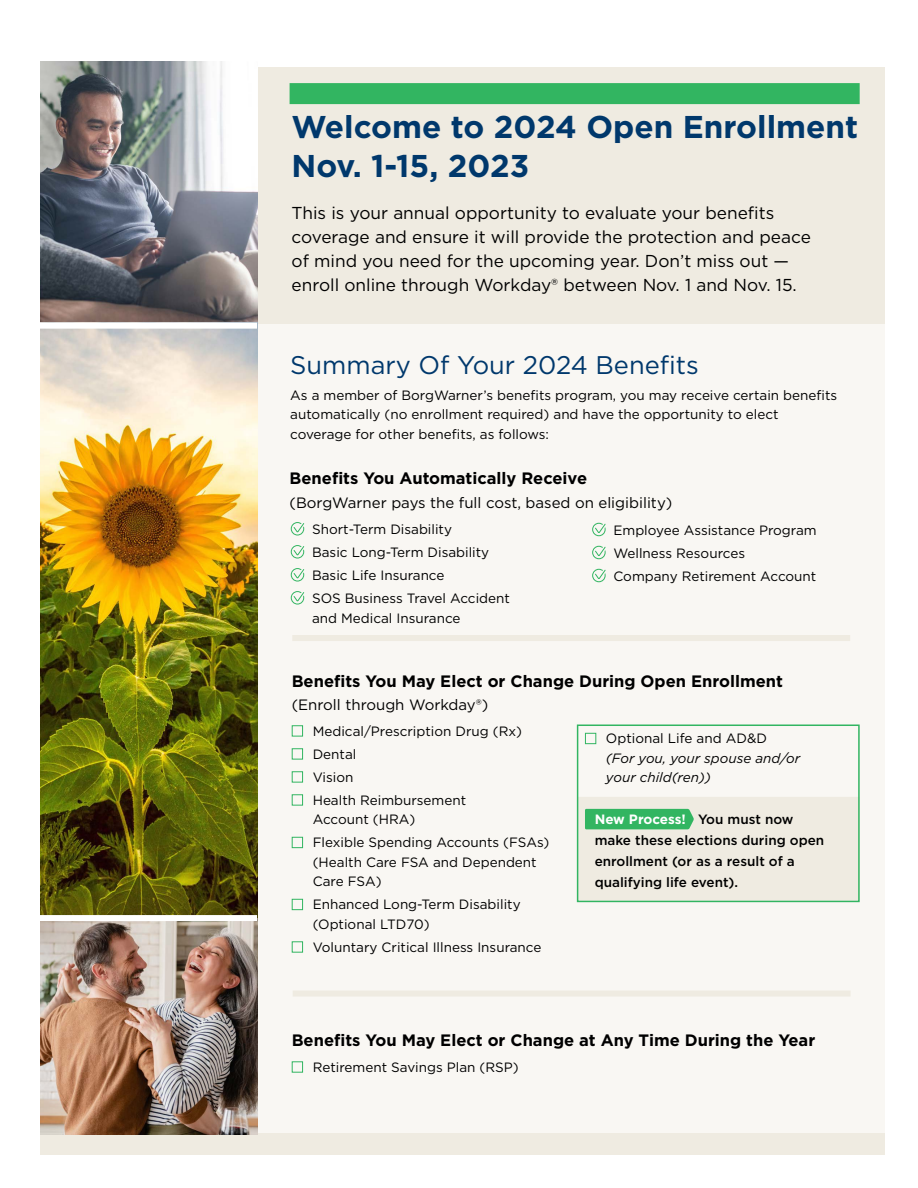
<style>
.page{position:relative;width:918px;height:1188px;background:#fff}
.page>*{position:absolute;margin:0;border:0;box-sizing:border-box;transform-origin:0 0}
.t1{font:700 31.5px/39px "Gotham";color:#00386c}
.t2{font:25.5px "Gotham";color:#00386c}
.t3{font:17.25px/24px "Gotham";color:#000}
.t4{font:700 16.5px "Gotham";color:#000}
.t5{font:15px "Gotham";color:#000}
.t6{font:13.5px/23px "Gotham";color:#000}
.t7{font:500 13.5px/21px "Gotham";color:#000}
.t8{font:italic 13.5px/19.5px "Gotham";color:#000}
.s1{font-weight:700;color:#fff}
</style>
<div class="page">
<div style="left:40px;top:68px;width:845px;height:1087px;background:#efebe1"></div>
<div style="left:40px;top:324px;width:845px;height:809px;background:#f9f7f3"></div>
<img style="left:40px;top:62px;width:217px;height:853px">
<svg style="left:290px;top:522px;width:15px;height:83px"></svg>
<div style="left:290px;top:83px;width:570px;height:21px;background:#32b561"></div>
<div style="left:292px;top:725px;width:11px;height:12px;border:1px solid #32b561"></div>
<div style="left:292px;top:748px;width:11px;height:12px;border:1px solid #32b561"></div>
<div style="left:292px;top:771px;width:11px;height:12px;border:1px solid #32b561"></div>
<div style="left:292px;top:794px;width:11px;height:12px;border:1px solid #32b561"></div>
<div style="left:292px;top:837px;width:11px;height:11px;border:1px solid #32b561"></div>
<div style="left:292px;top:899px;width:11px;height:11px;border:1px solid #32b561"></div>
<div style="left:292px;top:941px;width:11px;height:12px;border:1px solid #32b561"></div>
<div style="left:292px;top:1061px;width:11px;height:12px;border:1px solid #32b561"></div>
<svg style="left:576px;top:724px;width:284px;height:179px"></svg>
<svg style="left:592px;top:522px;width:14px;height:61px"></svg>
<div style="left:585px;top:733px;width:11px;height:11px;border:1px solid #32b561"></div>
<div style="left:292px;top:635px;width:558px;height:6px;background:#efebe1"></div>
<div style="left:293px;top:991px;width:558px;height:6px;background:#efebe1"></div>
<img style="left:40px;top:921px;width:217px;height:213px">
<div style="left:0;top:915px;width:257px;height:6px;background:#fff"></div>
<div style="left:0;top:323px;width:257px;height:6px;background:#fff"></div>
<h1 class="t1" style="left:292px;top:107px;width:568px">Welcome to 2024 Open Enrollment<br>Nov. 1-15, 2023</h1>
<p class="t3" style="left:292px;top:201px;width:521px">This is your annual opportunity to evaluate your benefits coverage and ensure it will provide the protection and peace of mind you need for the upcoming year. Don’t miss out — enroll online through Workday® between Nov. 1 and Nov. 15.</p>
<h2 class="t2" style="left:290px;top:348px;width:410px">Summary Of Your 2024 Benefits</h2>
<p class="t6" style="left:290px;top:385px;width:548px;line-height:19.5px">As a member of BorgWarner’s benefits program, you may receive certain benefits automatically (no enrollment required) and have the opportunity to elect coverage for other benefits, as follows:</p>
<p class="t4" style="left:290px;top:467px;width:299px">Benefits You Automatically Receive</p>
<p class="t5" style="left:290px;top:493px;width:384px">(BorgWarner pays the full cost, based on eligibility)</p>
<p class="t6" style="left:312px;top:518px;width:199px">Short-Term Disability<br>Basic Long-Term Disability<br>Basic Life Insurance<br>SOS Business Travel Accident</p>
<p class="t6" style="left:312px;top:606px;width:150px">and Medical Insurance</p>
<p class="t6" style="left:613px;top:519px;width:205px">Employee Assistance Program<br>Wellness Resources<br>Company Retirement Account</p>
<p class="t4" style="left:292px;top:670px;width:493px">Benefits You May Elect or Change During Open Enrollment</p>
<p class="t5" style="left:292px;top:695px;width:198px">(Enroll through Workday®)</p>
<p class="t6" style="left:313px;top:719px;width:211px">Medical/Prescription Drug (Rx)<br>Dental<br>Vision<br>Health Reimbursement</p>
<p class="t6" style="left:313px;top:808px;width:238px">Account (HRA)<br>Flexible Spending Accounts (FSAs)</p>
<p class="t6" style="left:313px;top:852px;width:225px;line-height:19.5px">(Health Care FSA and Dependent<br>Care FSA)</p>
<p class="t6" style="left:313px;top:895px;width:209px;line-height:19.5px">Enhanced Long-Term Disability (Optional LTD70)</p>
<p class="t6" style="left:313px;top:935px;width:230px">Voluntary Critical Illness Insurance</p>
<p class="t6" style="left:606px;top:727px;width:162px">Optional Life and AD&amp;D</p>
<p class="t8" style="left:606px;top:748px;width:196px">(For you, your spouse and/or your child(ren))</p>
<p class="t7" style="left:595px;top:808px;width:231px"><span class="s1">New Process!</span> You must now make these elections during open enrollment (or as a result of a qualifying life event).</p>
<p class="t4" style="left:292px;top:1029px;width:525px">Benefits You May Elect or Change at Any Time During the Year</p>
<p class="t6" style="left:313px;top:1055px;width:208px">Retirement Savings Plan (RSP)</p>
</div>
